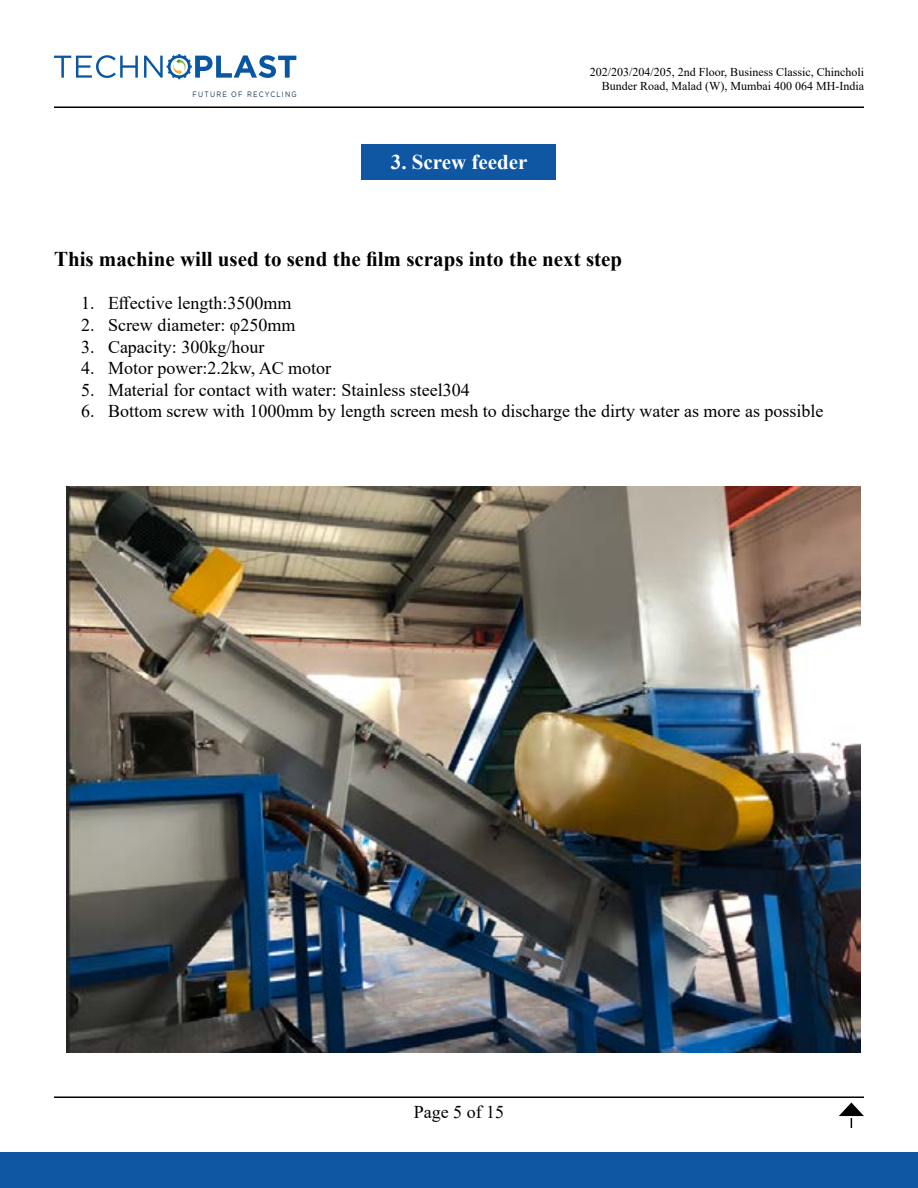
<style>
.page{position:relative;width:918px;height:1188px;background:#fff}
.page>*{position:absolute;margin:0;border:0;box-sizing:border-box;transform-origin:0 0}
.t1{font:700 21px "Times New Roman";color:#000}
.t2{font:700 21px "Times New Roman";color:#fff}
.t3{font:18px "Times New Roman";color:#000}
.t4{font:12px/14.4px "Times New Roman";color:#000;text-align:right}
.t5{font:7.8px "Gotham";letter-spacing:.18em;color:#123154;scale:.85 1}
</style>
<div class="page">
<hr style="left:54px;top:106px;width:810px;height:2px;background:#000">
<hr style="left:54px;top:1096px;width:810px;height:2px;background:#000">
<svg style="left:54px;top:55px;width:84px;height:23px"></svg>
<svg style="left:144px;top:54px;width:152px;height:25px"></svg>
<div style="left:0;top:1152px;width:918px;height:36px;background:#0f57a3"></div>
<svg style="left:839px;top:1103px;width:25px;height:25px"></svg>
<div style="left:362px;top:144px;width:194px;height:36px;background:#0f57a3"></div>
<img style="left:67px;top:486px;width:793px;height:567px">
<p class="t5" style="left:193px;top:90px;width:124px">FUTURE OF RECYCLING</p>
<p class="t2" style="left:391px;top:147px;width:138px">3. Screw feeder</p>
<p class="t4" style="left:590px;top:64px;width:276px">202/203/204/205, 2nd Floor, Business Classic, Chincholi<br>Bunder Road, Malad (W), Mumbai 400 064 MH-India</p>
<p class="t1" style="left:54px;top:244px;width:570px">This machine will used to send the film scraps into the next step</p>
<p class="t3" style="left:81px;top:291px;width:212px">1. Effective length:3500mm</p>
<p class="t3" style="left:81px;top:312px;width:216px">2. Screw diameter: φ250mm</p>
<p class="t3" style="left:81px;top:334px;width:185px">3. Capacity: 300kg/hour</p>
<p class="t3" style="left:81px;top:356px;width:252px">4. Motor power:2.2kw, AC motor</p>
<p class="t3" style="left:81px;top:377px;width:390px">5. Material for contact with water: Stainless steel304</p>
<p class="t3" style="left:81px;top:399px;width:744px">6. Bottom screw with 1000mm by length screen mesh to discharge the dirty water as more as possible</p>
<p class="t3" style="left:414px;top:1099px;width:92px">Page 5 of 15</p>
</div>
